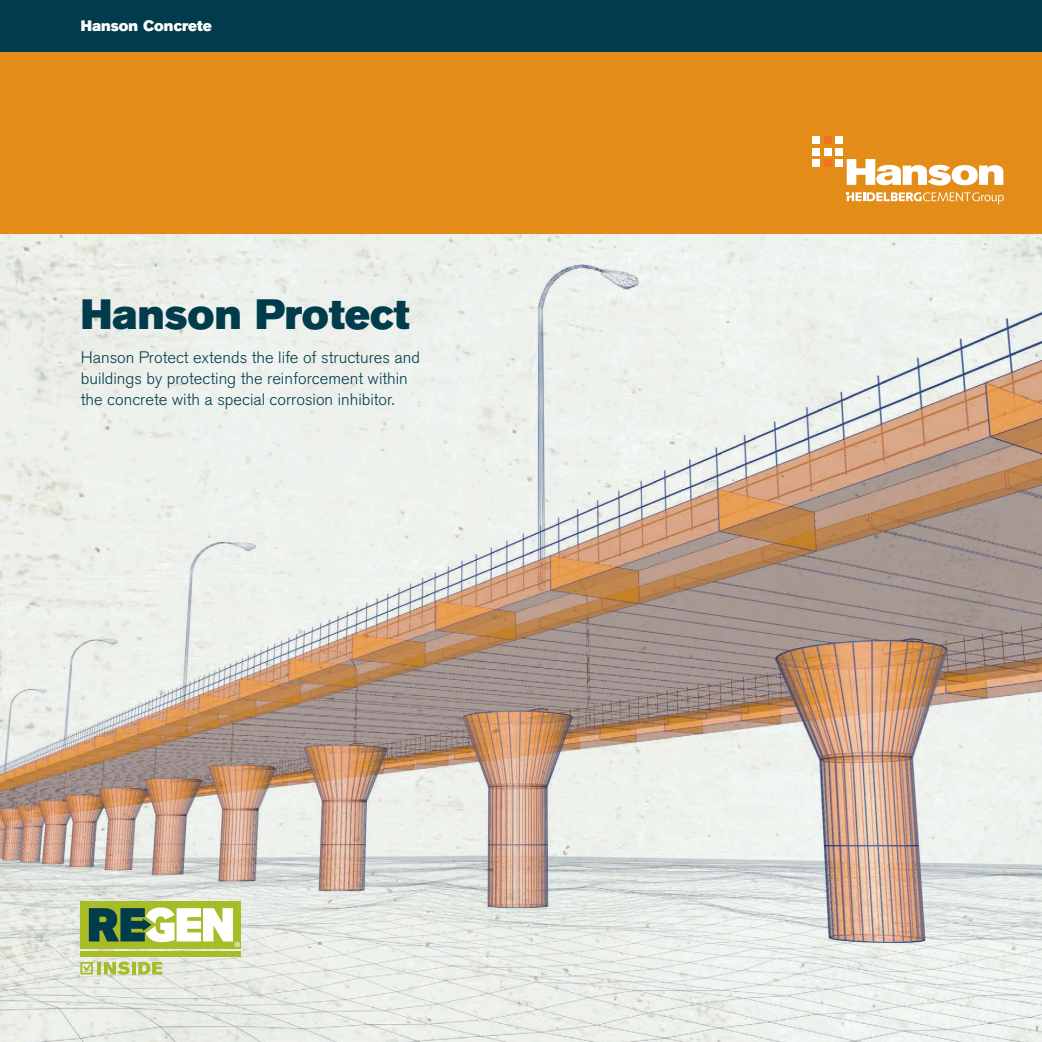
<style>
.page{position:relative;width:1042px;height:1042px;background:#fff}
.page>*{position:absolute;margin:0;border:0;box-sizing:border-box;transform-origin:0 0}
.t1{font:42px "Akzidenz Grotesk BE Super";color:#003c4b}
.t2{font:300 16.5px/21px "Akzidenz Grotesk BE";color:#003c4b}
.t3{font:15px "Akzidenz Grotesk BE Super";color:#fff}
</style>
<div class="page">
<img style="left:0;top:234px;width:1042px;height:808px">
<div style="left:0;top:0;width:1042px;height:234px;background:#e38c18"></div>
<div style="left:0;top:0;width:1042px;height:51px;background:#003c4b"></div>
<hr style="left:97px;top:962px;width:4px;height:12px;background:#a8bc27">
<svg style="left:104px;top:961px;width:26px;height:14px"></svg>
<hr style="left:132px;top:962px;width:4px;height:12px;background:#a8bc27">
<svg style="left:138px;top:962px;width:24px;height:12px"></svg>
<svg style="left:80px;top:960px;width:15px;height:14px"></svg>
<div style="left:80px;top:951px;width:161px;height:6px;background:#a8bc27"></div>
<div style="left:80px;top:901px;width:161px;height:47px;background:#a8bc27"></div>
<svg style="left:89px;top:907px;width:151px;height:40px"></svg>
<div style="left:824px;top:136px;width:7px;height:8px;background:#f37121"></div>
<div style="left:824px;top:159px;width:7px;height:8px;background:#f37121"></div>
<svg style="left:847px;top:159px;width:156px;height:27px"></svg>
<div style="left:835px;top:136px;width:8px;height:8px;background:#fff"></div>
<div style="left:835px;top:148px;width:8px;height:7px;background:#fff"></div>
<div style="left:835px;top:159px;width:8px;height:8px;background:#fff"></div>
<div style="left:824px;top:148px;width:7px;height:7px;background:#fff"></div>
<div style="left:812px;top:136px;width:8px;height:8px;background:#fff"></div>
<div style="left:812px;top:148px;width:8px;height:7px;background:#fff"></div>
<div style="left:812px;top:159px;width:8px;height:8px;background:#fff"></div>
<svg style="left:847px;top:192px;width:156px;height:12px"></svg>
<p class="t3" style="left:81px;top:17px;width:133px">Hanson Concrete</p>
<h1 class="t1" style="left:81px;top:290px;width:330px">Hanson Protect</h1>
<p class="t2" style="left:81px;top:347px;width:341px">Hanson Protect extends the life of structures and buildings by protecting the reinforcement within the concrete with a special corrosion inhibitor.</p>
</div>
